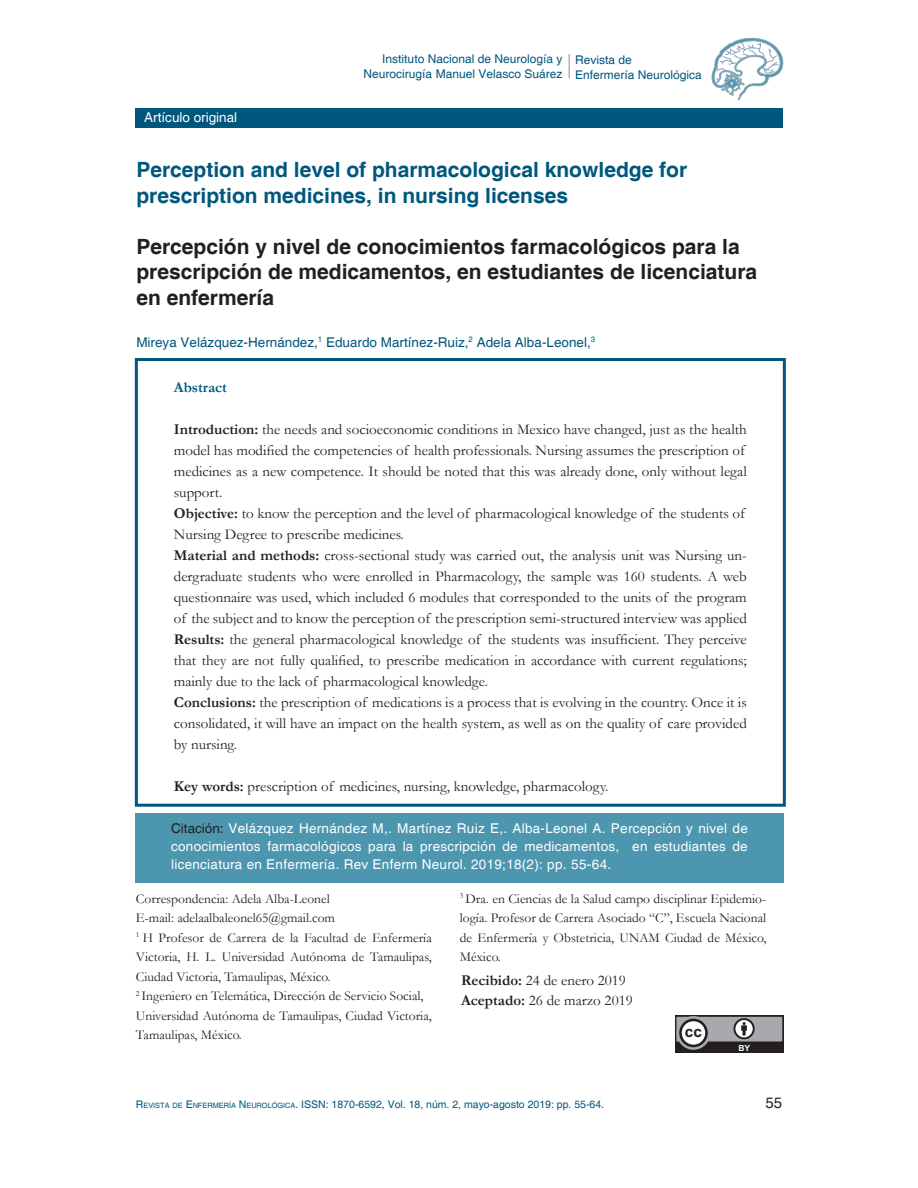
<style>
.page{position:relative;width:918px;height:1188px;background:#fff}
.page>*{position:absolute;margin:0;border:0;box-sizing:border-box;transform-origin:0 0}
.TITULO_NEGRO{font:700 21px/25.5px "Helvetica";color:#231f20}
.TITULO_AZUL{font:700 21px/25.5px "Helvetica";color:#00577d}
.t1{font:700 15.45px "Arial";color:#231f20}
.ABSTRACT{font:15px/21px "Garamond";color:#231f20;text-align:justify}
.INSTITUCCIÓN{font:15px "Garamond";color:#231f20}
.ABSTRACT-2{font:700 15px "Garamond";color:#00577d}
.PAGINA{font:15px "Helvetica";color:#231f20}
.INSTITUCCIÓN-2{font:13.5px/19.5px "Garamond";color:#231f20;text-align:justify}
.citación{font:13.5px/18px "Helvetica";letter-spacing:.02em;color:#fff;text-align:justify}
.AUTORES{font:13.5px "Helvetica";color:#00577d}
.citación-2{font:13.5px "Helvetica";color:#fff}
.t2{font:12px/15px "Helvetica";color:#00577d;text-align:right}
.t3{font:10.5px "Helvetica";color:#00577d}
.t4{font:700 8.4px "Arial";color:#fff}
.s1{font-weight:700}
.s2{color:#231f20}
.s3{font-style:inherit}
.s4{font-size:7.35px}
</style>
<div class="page">
<div style="left:135px;top:108px;width:648px;height:20px;background:#00577d"></div>
<svg style="left:711px;top:37px;width:73px;height:63px"></svg>
<hr style="left:568px;top:54px;width:2px;height:24px;background:#808285">
<div style="left:135px;top:813px;width:649px;height:70px;background:#4c97af"></div>
<div style="left:675px;top:1015px;width:109px;height:37px;background:#231f20"></div>
<svg style="left:677px;top:1016px;width:33px;height:34px"></svg>
<svg style="left:676px;top:1016px;width:107px;height:26px;background:#9b9b9e"></svg>
<svg style="left:679px;top:1019px;width:29px;height:28px"></svg>
<div style="left:682px;top:1021px;width:23px;height:24px;background:#fff;border-radius:50%"></div>
<div style="left:135px;top:358px;width:651px;height:449px;border:3px solid #00577d"></div>
<p class="citación-2" style="left:144px;top:110px;width:95px">Artículo original</p>
<p class="t2" style="left:364px;top:52px;width:200px">Instituto Nacional de Neurología y<br>Neurocirugía Manuel Velasco Suárez</p>
<p class="t2" style="left:575px;top:52px;width:128px;text-align:left">Revista de<br>Enfermería Neurológica</p>
<p class="TITULO_AZUL" style="left:136px;top:158px;width:552px">Perception and level of pharmacological knowledge for prescription medicines, in nursing licenses</p>
<p class="TITULO_NEGRO" style="left:136px;top:234px;width:622px">Percepción y nivel de conocimientos farmacológicos para la prescripción de medicamentos, en estudiantes de licenciatura en enfermería</p>
<p class="AUTORES" style="left:136px;top:334px;width:460px">Mireya Velázquez-Hernández,<sup>1</sup> Eduardo Martínez-Ruiz,<sup>2</sup> Adela Alba-Leonel,<sup>3</sup></p>
<p class="ABSTRACT-2" style="left:174px;top:377px;width:55px">Abstract</p>
<p class="ABSTRACT" style="left:174px;top:418px;width:575px;text-align:left"><span class="s1">Introduction:</span> the needs and socioeconomic conditions in Mexico have changed, just as the health model has modified the competencies of health professionals. Nursing assumes the prescription of medicines as a new competence. It should be noted that this was already done, only without legal support.</p>
<p class="ABSTRACT" style="left:174px;top:502px;width:573px"><span class="s1">Objective:</span> to know the perception and the level of pharmacological knowledge of the students of<br>Nursing Degree to prescribe medicines.</p>
<p class="ABSTRACT" style="left:174px;top:544px;width:575px"><span class="s1">Material and methods:</span> cross-sectional study was carried out, the analysis unit was Nursing un&shy;dergraduate students who were enrolled in Pharmacology, the sample was 160 students. A web questionnaire was used, which included 6 modules that corresponded to the units of the program of the subject and to know the perception of the prescription semi-structured interview was applied</p>
<p class="ABSTRACT" style="left:174px;top:628px;width:575px"><span class="s1">Results:</span> the general pharmacological knowledge of the students was insufficient. They perceive that they are not fully qualified, to prescribe medication in accordance with current regulations; mainly due to the lack of pharmacological knowledge.</p>
<p class="ABSTRACT" style="left:174px;top:691px;width:575px"><span class="s1">Conclusions:</span> the prescription of medications is a process that is evolving in the country. Once it is consolidated, it will have an impact on the health system, as well as on the quality of care provided by nursing.</p>
<p class="ABSTRACT" style="left:174px;top:775px;width:436px"><span class="s1">Key words:</span> prescription of medicines, nursing, knowledge, pharmacology.</p>
<p class="citación" style="left:171px;top:820px;width:578px"><span class="s2">Citación:</span> Velázquez Hernández M,. Martínez Ruiz E,. Alba-Leonel A. Percepción y nivel de conocimientos farmacológicos para la prescripción de medicamentos, en estudiantes de licenciatura en Enfermería. Rev Enferm Neurol. 2019;18(2): pp. 55-64.</p>
<p class="INSTITUCCIÓN-2" style="left:136px;top:888px;width:195px">Correspondencia: Adela Alba-Leonel</p>
<p class="INSTITUCCIÓN-2" style="left:136px;top:908px;width:201px">E-mail: adelaalbaleonel65@gmail.com</p>
<p class="INSTITUCCIÓN-2" style="left:136px;top:927px;width:297px"><sup>1</sup> H Profesor de Carrera de la Facultad de Enfermería Victoria, H. L. Universidad Autónoma de Tamaulipas, Ciudad Victoria, Tamaulipas, México.</p>
<p class="INSTITUCCIÓN-2" style="left:136px;top:986px;width:289px"><sup>2</sup> Ingeniero en Telemática, Dirección de Servicio Social,</p>
<p class="INSTITUCCIÓN-2" style="left:136px;top:1005px;width:297px">Universidad Autónoma de Tamaulipas, Ciudad Victoria,<br>Tamaulipas, México.</p>
<p class="INSTITUCCIÓN-2" style="left:460px;top:888px;width:308px"><sup>3</sup> Dra. en Ciencias de la Salud campo disciplinar Epidemio&shy;logía. Profesor de Carrera Asociado “C”, Escuela Nacional de Enfermería y Obstetricia, UNAM Ciudad de México, México.</p>
<p class="INSTITUCCIÓN" style="left:461px;top:970px;width:166px"><span class="s1">Recibido:</span> 24 de enero 2019</p>
<p class="INSTITUCCIÓN" style="left:461px;top:990px;width:173px"><span class="s1">Aceptado:</span> 26 de marzo 2019</p>
<p class="t1" style="left:685px;top:1022px;width:19px">cc</p>
<p class="t3" style="left:136px;top:1098px;width:470px"><span class="s3">R</span><span class="s4">EVISTA DE</span> <span class="s3">E</span> <span class="s4">NFERMERÍA</span> <span class="s3">N</span> <span class="s4">EUROLÓGICA</span>. ISSN: 1870-6592, Vol. 18, núm. 2, mayo-agosto 2019: pp. 55-64.</p>
<p class="t4" style="left:738px;top:1043px;width:13px">BY</p>
<p class="PAGINA" style="left:766px;top:1094px;width:18px">55</p>
</div>
